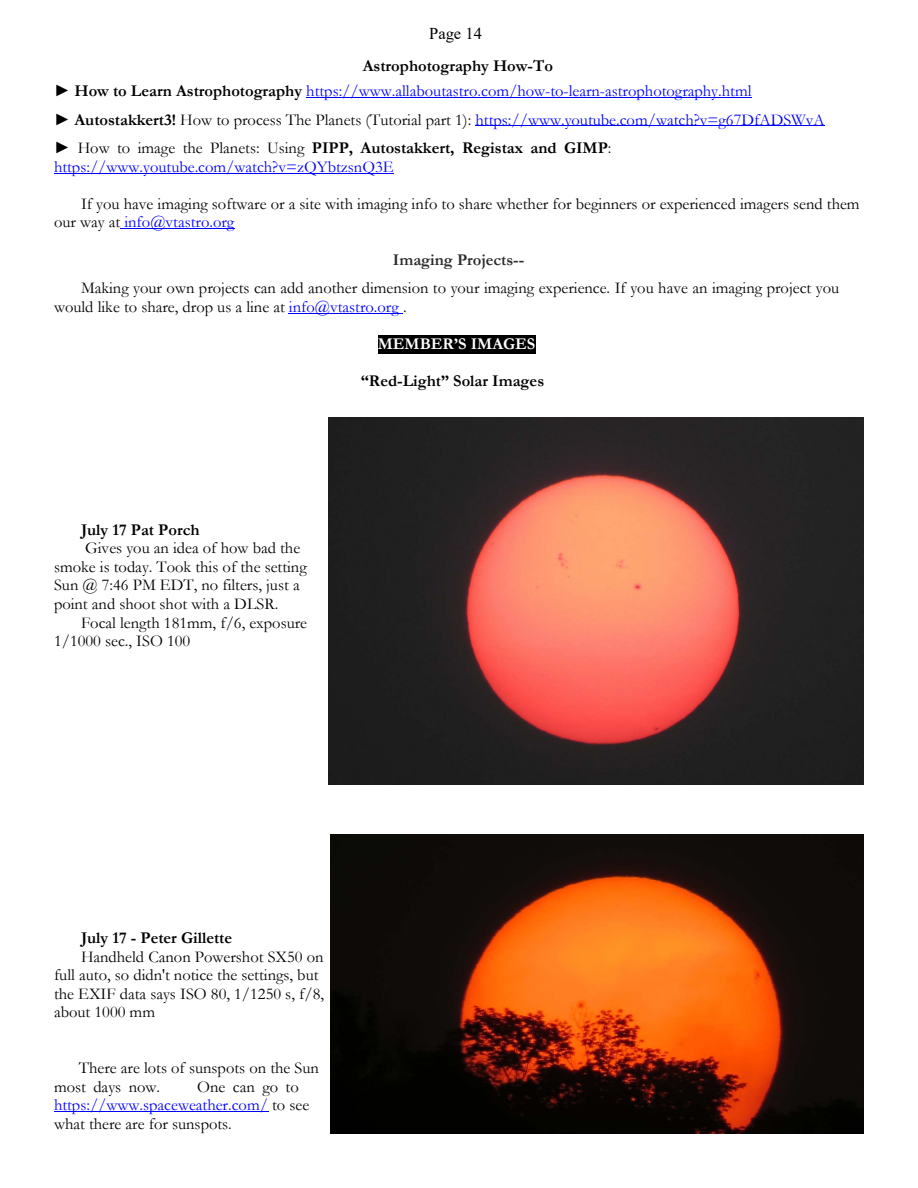
<style>
.page{position:relative;width:918px;height:1188px;background:#fff}
.page>*{position:absolute;margin:0;border:0;box-sizing:border-box;transform-origin:0 0}
.t1{font:16.5px/18.6px "Garamond";color:#000}
.t2{font:16.5px/25.3px "Garamond";color:#00f}
.t3{font:700 16.5px "Garamond";color:#000}
.t4{font:700 16.5px "Garamond";color:#2c2b2a}
.t5{font:700 16.5px "Garamond";color:#fff}
.t6{font:16.5px "Times New Roman";color:#000}
.s1{font-weight:700;color:#000}
.s2{color:#000}
.s3{font-weight:700}
.s4{color:#00f}
</style>
<div class="page">
<div style="left:378px;top:335px;width:157px;height:18px;background:#000"></div>
<hr style="left:306px;top:97px;width:445px;height:1px;background:#00f">
<hr style="left:475px;top:125px;width:350px;height:1px;background:#00f">
<hr style="left:54px;top:173px;width:340px;height:1px;background:#00f">
<hr style="left:120px;top:228px;width:114px;height:1px;background:#00f">
<hr style="left:289px;top:313px;width:114px;height:1px;background:#00f">
<hr style="left:54px;top:1111px;width:214px;height:1px;background:#00f">
<img style="left:328px;top:417px;width:536px;height:368px">
<img style="left:330px;top:834px;width:534px;height:300px">
<p class="t6" style="left:429px;top:28px;width:54px">Page 14</p>
<p class="t2" style="left:54px;top:55px;width:699px;text-indent:309px"><span class="s1">Astrophotography How-To<br></span><span class="s2">►</span> <span class="s1">How to Learn Astrophotography</span> https://www.allaboutastro.com/how-to-learn-astrophotography.html</p>
<p class="t1" style="left:54px;top:107px;width:772px;line-height:28.7px">► <span class="s3">Autostakkert3!</span> How to process The Planets (Tutorial part 1): <span class="s4">https://www.youtube.com/watch?v=g67DfADSWvA </span>► How to image the Planets: Using <span class="s3">PIPP, Autostakkert, Registax and GIMP</span>:</p>
<p class="t2" style="left:54px;top:156px;width:341px">https://www.youtube.com/watch?v=zQYbtzsnQ3E</p>
<p class="t1" style="left:54px;top:196px;width:807px;text-indent:27px">If you have imaging software or a site with imaging info to share whether for beginners or experienced imagers send them our way at <span class="s4">info@vtastro.org</span></p>
<p class="t4" style="left:393px;top:254px;width:133px">Imaging Projects--</p>
<p class="t1" style="left:54px;top:281px;width:787px;text-indent:27px">Making your own projects can add another dimension to your imaging experience. If you have an imaging project you would like to share, drop us a line at <span class="s4">info@vtastro.org</span> .</p>
<p class="t5" style="left:378px;top:338px;width:159px">MEMBER’S IMAGES</p>
<p class="t3" style="left:361px;top:375px;width:185px">“Red-Light” Solar Images</p>
<p class="t3" style="left:81px;top:524px;width:120px">July 17 Pat Porch</p>
<p class="t1" style="left:54px;top:541px;width:254px;text-indent:31px">Gives you an idea of how bad the smoke is today. Took this of the setting Sun @ 7:46 PM EDT, no filters, just a point and shoot shot with a DLSR.</p>
<p class="t1" style="left:54px;top:615px;width:255px;text-indent:27px">Focal length 181mm, f/6, exposure<br>1/1000 sec., ISO 100</p>
<p class="t3" style="left:81px;top:932px;width:153px">July 17 - Peter Gillette</p>
<p class="t1" style="left:54px;top:949px;width:272px;text-indent:27px">Handheld Canon Powershot SX50 on full auto, so didn't notice the settings, but the EXIF data says ISO 80, 1/1250 s, f/8, about 1000 mm</p>
<p class="t1" style="left:54px;top:1061px;width:267px;text-indent:25px">There are lots of sunspots on the Sun most days now.</p>
<p class="t1" style="left:54px;top:1079px;width:257px;text-indent:143px">One can go to <span class="s4">https://www.spaceweather.com/</span> to see what there are for sunspots.</p>
</div>
